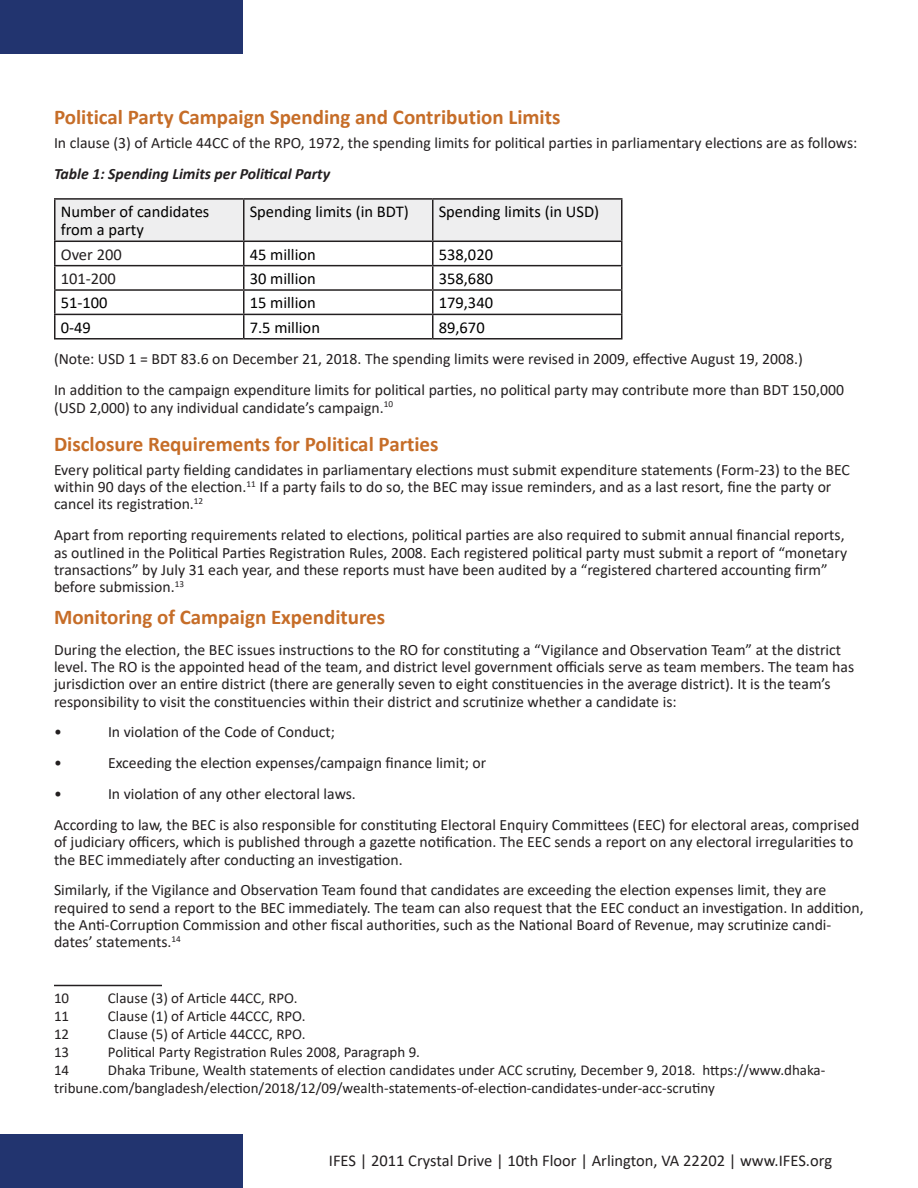
<style>
.page{position:relative;width:918px;height:1188px;background:#fff}
.page>*{position:absolute;margin:0;border:0;box-sizing:border-box;transform-origin:0 0}
.Body{font:700 21px "Calibri";color:#c66d28}
.t1{font:16.5px/18px "Calibri";color:#000}
.t2{font:16.5px "Calibri";color:#231f20}
.Body-2{font:15.75px/17.2px "Calibri";color:#231f20}
.Body-3{font:italic 700 15.75px "Calibri";color:#231f20}
.t3{font:15px/18px "Calibri";color:#231f20}
</style>
<div class="page">
<div style="left:0;top:1134px;width:243px;height:54px;background:#22346f"></div>
<div style="left:0;top:0;width:243px;height:54px;background:#22346f"></div>
<hr style="left:54px;top:198px;width:190px;height:2px;background:#231f20">
<hr style="left:54px;top:200px;width:2px;height:41px;background:#231f20">
<hr style="left:244px;top:198px;width:189px;height:2px;background:#231f20">
<hr style="left:433px;top:198px;width:189px;height:2px;background:#231f20">
<hr style="left:54px;top:241px;width:190px;height:1px;background:#231f20">
<hr style="left:54px;top:242px;width:2px;height:23px;background:#231f20">
<hr style="left:54px;top:265px;width:190px;height:1px;background:#231f20">
<hr style="left:54px;top:266px;width:2px;height:23px;background:#231f20">
<hr style="left:54px;top:289px;width:190px;height:2px;background:#231f20">
<hr style="left:54px;top:291px;width:2px;height:23px;background:#231f20">
<hr style="left:54px;top:314px;width:190px;height:1px;background:#231f20">
<hr style="left:54px;top:315px;width:2px;height:23px;background:#231f20">
<svg style="left:55px;top:199px;width:567px;height:139px"></svg>
<hr style="left:54px;top:338px;width:190px;height:2px;background:#231f20">
<hr style="left:244px;top:338px;width:189px;height:2px;background:#231f20">
<hr style="left:433px;top:338px;width:189px;height:2px;background:#231f20">
<hr style="left:54px;top:985px;width:108px;height:1px;background:#231f20">
<p class="Body" style="left:54px;top:102px;width:508px">Political Party Campaign Spending and Contribution Limits</p>
<p class="Body-2" style="left:54px;top:134px;width:805px">In clause (3) of Article 44CC of the RPO, 1972, the spending limits for political parties in parliamentary elections are as follows:</p>
<p class="Body-3" style="left:54px;top:162px;width:278px">Table 1: Spending Limits per Political Party</p>
<p class="t1" style="left:61px;top:202px;width:150px">Number of candidates from a party</p>
<p class="t1" style="left:250px;top:202px;width:161px">Spending limits (in BDT)</p>
<p class="t1" style="left:439px;top:202px;width:162px">Spending limits (in USD)</p>
<p class="t2" style="left:61px;top:243px;width:63px">Over 200</p>
<p class="t1" style="left:250px;top:245px;width:68px">45 million</p>
<p class="t1" style="left:439px;top:245px;width:56px">538,020</p>
<p class="t2" style="left:61px;top:267px;width:57px">101-200</p>
<p class="t1" style="left:250px;top:269px;width:68px">30 million</p>
<p class="t1" style="left:439px;top:269px;width:56px">358,680</p>
<p class="t1" style="left:61px;top:294px;width:48px">51-100</p>
<p class="t1" style="left:250px;top:294px;width:68px">15 million</p>
<p class="t1" style="left:439px;top:294px;width:56px">179,340</p>
<p class="t1" style="left:61px;top:318px;width:32px">0-49</p>
<p class="t1" style="left:250px;top:318px;width:72px">7.5 million</p>
<p class="t1" style="left:439px;top:318px;width:47px">89,670</p>
<p class="Body-2" style="left:54px;top:350px;width:750px">(Note: USD 1 = BDT 83.6 on December 21, 2018. The spending limits were revised in 2009, effective August 19, 2008.)</p>
<p class="Body-2" style="left:54px;top:381px;width:792px">In addition to the campaign expenditure limits for political parties, no political party may contribute more than BDT 150,000 (USD 2,000) to any individual candidate’s campaign.<sup>10</sup></p>
<p class="Body" style="left:54px;top:429px;width:386px">Disclosure Requirements for Political Parties</p>
<p class="Body-2" style="left:54px;top:461px;width:797px">Every political party fielding candidates in parliamentary elections must submit expenditure statements (Form-23) to the BEC within 90 days of the election.<sup>11</sup> If a party fails to do so, the BEC may issue reminders, and as a last resort, fine the party or cancel its registration.<sup>12</sup></p>
<p class="Body-2" style="left:54px;top:526px;width:795px">Apart from reporting requirements related to elections, political parties are also required to submit annual financial reports, as outlined in the Political Parties Registration Rules, 2008. Each registered political party must submit a report of “monetary transactions” by July 31 each year, and these reports must have been audited by a “registered chartered accounting firm” before submission.<sup>13</sup></p>
<p class="Body" style="left:54px;top:602px;width:333px">Monitoring of Campaign Expenditures</p>
<p class="Body-2" style="left:54px;top:640px;width:802px">During the election, the BEC issues instructions to the RO for constituting a “Vigilance and Observation Team” at the district level. The RO is the appointed head of the team, and district level government officials serve as team members. The team has jurisdiction over an entire district (there are generally seven to eight constituencies in the average district). It is the team’s responsibility to visit the constituencies within their district and scrutinize whether a candidate is:</p>
<p class="Body-2" style="left:54px;top:723px;width:9px">•</p>
<p class="Body-2" style="left:108px;top:723px;width:229px">In violation of the Code of Conduct;</p>
<p class="Body-2" style="left:54px;top:754px;width:9px">•</p>
<p class="Body-2" style="left:108px;top:754px;width:380px">Exceeding the election expenses/campaign finance limit; or</p>
<p class="Body-2" style="left:54px;top:785px;width:9px">•</p>
<p class="Body-2" style="left:108px;top:785px;width:249px">In violation of any other electoral laws.</p>
<p class="Body-2" style="left:54px;top:816px;width:807px">According to law, the BEC is also responsible for constituting Electoral Enquiry Committees (EEC) for electoral areas, comprised of judiciary officers, which is published through a gazette notification. The EEC sends a report on any electoral irregularities to the BEC immediately after conducting an investigation.</p>
<p class="Body-2" style="left:54px;top:881px;width:811px">Similarly, if the Vigilance and Observation Team found that candidates are exceeding the election expenses limit, they are required to send a report to the BEC immediately. The team can also request that the EEC conduct an investigation. In addition, the Anti-Corruption Commission and other fiscal authorities, such as the National Board of Revenue, may scrutinize candi&shy;dates’ statements.<sup>14</sup></p>
<p class="t3" style="left:54px;top:989px;width:17px">10</p>
<p class="t3" style="left:108px;top:989px;width:191px">Clause (3) of Article 44CC, RPO.</p>
<p class="t3" style="left:54px;top:1007px;width:17px">11</p>
<p class="t3" style="left:108px;top:1007px;width:199px">Clause (1) of Article 44CCC, RPO.</p>
<p class="t3" style="left:54px;top:1025px;width:17px">12</p>
<p class="t3" style="left:108px;top:1025px;width:199px">Clause (5) of Article 44CCC, RPO.</p>
<p class="t3" style="left:54px;top:1043px;width:17px">13</p>
<p class="t3" style="left:108px;top:1043px;width:314px">Political Party Registration Rules 2008, Paragraph 9.</p>
<p class="t3" style="left:54px;top:1061px;width:17px">14</p>
<p class="t3" style="left:54px;top:1061px;width:773px;text-indent:54px">Dhaka Tribune, Wealth statements of election candidates under ACC scrutiny, December 9, 2018. https://www.dhaka&shy;tribune.com/bangladesh/election/2018/12/09/wealth-statements-of-election-candidates-under-acc-scrutiny</p>
<p class="t2" style="left:329px;top:1150px;width:505px">IFES | 2011 Crystal Drive | 10th Floor | Arlington, VA 22202 | www.IFES.org</p>
</div>
